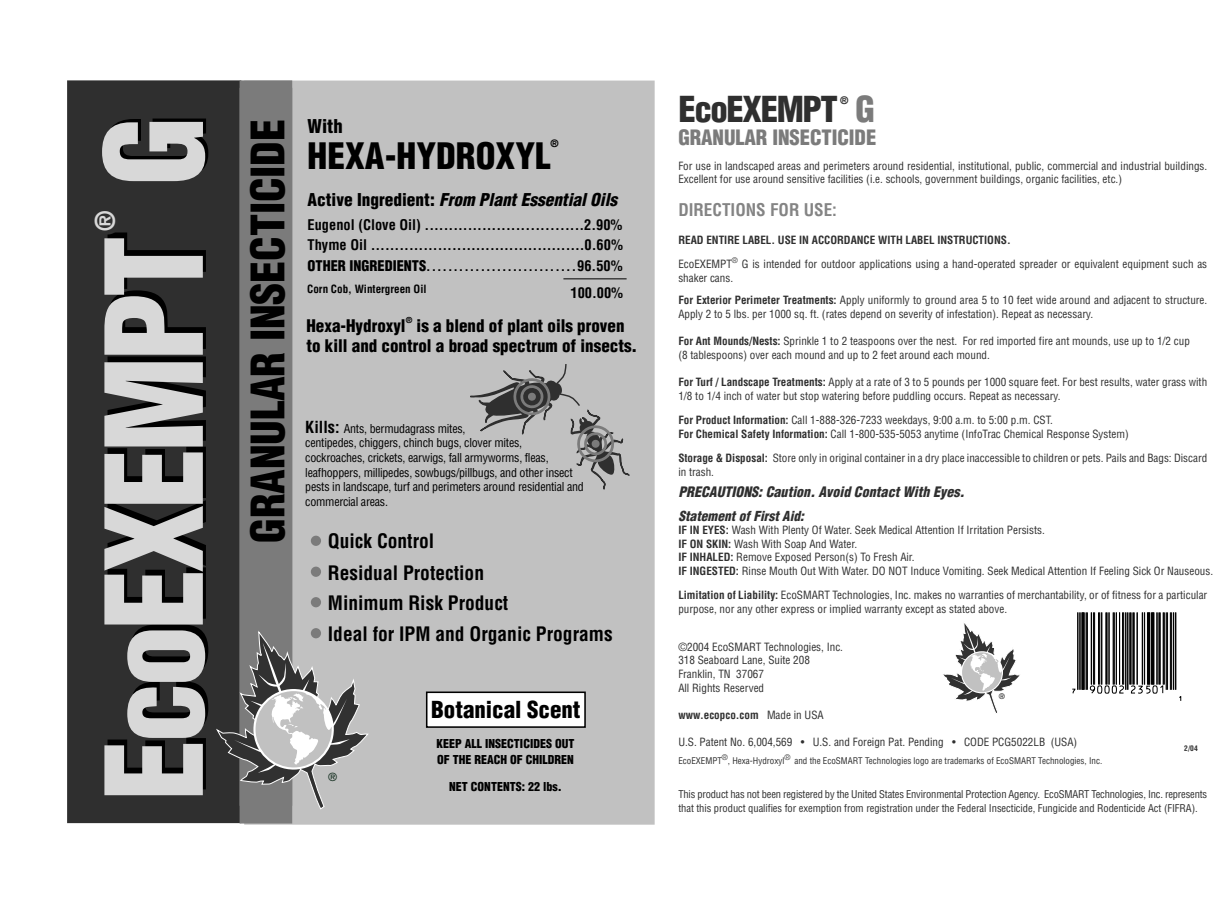
<style>
.page{position:relative;width:1230px;height:918px;background:#fff}
.page>*{position:absolute;margin:0;border:0;box-sizing:border-box;transform-origin:0 0}
.t1{font:900 condensed 131.25px "Helvetica";letter-spacing:-.04em;color:#d8d8d8;scale:.94 1}
.t2{font:900 condensed 45px "Helvetica";letter-spacing:-.005em;color:#000}
.t3{font:900 condensed 35.55px "Helvetica";color:#000}
.t4{font:900 condensed 34.95px "Helvetica";letter-spacing:-.04em;color:#2f2f2f}
.t5{font:900 condensed 34.95px "Helvetica";color:#7b7b7b}
.t6{font:900 condensed 26.1px "Helvetica";color:#313131;scale:.94 1}
.t7{font:900 condensed 26.1px "Helvetica";color:#d8d8d8;scale:.94 1}
.t8{font:900 condensed 22.95px "Helvetica";color:#000}
.t9{font:900 condensed 20.7px "Helvetica";letter-spacing:-.005em;color:#7b7b7b}
.t10{font:700 condensed 19.5px/31px "Helvetica";color:#000}
.t11{font:900 condensed 18.6px "Helvetica";color:#000}
.t12{font:italic 900 condensed 17.25px "Helvetica";color:#000}
.t13{font:700 condensed 17.1px "Helvetica";color:#848484}
.t14{font:900 condensed 16.95px/19.5px "Helvetica";color:#000}
.t15{font:700 condensed 14.4px/19.5px "Helvetica";color:#000}
.t16{font:italic 900 condensed 14.1px "Helvetica";color:#2f2f2f}
.t17{font:700 condensed 13.5px "Helvetica";color:#000}
.t18{font:italic 900 condensed 13.5px "Helvetica";color:#2f2f2f}
.t19{font:condensed 12px/14.5px "Helvetica";letter-spacing:-.02em;color:#000}
.t20{font:900 condensed 12px/16.5px "Helvetica";color:#000}
.t21{font:condensed 11.1px/13.6px "Helvetica";color:#2f2f2f}
.t22{font:700 condensed 11.1px "Helvetica";color:#2f2f2f}
.t23{font:700 condensed 11.1px "Helvetica";color:#000}
.t24{font:700 condensed 10.95px "Helvetica";color:#1f382a}
.t25{font:condensed 10.5px/13.6px "Helvetica";letter-spacing:-.015em;color:#2f2f2f}
.t26{font:900 condensed 10.05px "Helvetica";color:#2f2f2f}
.t27{font:900 condensed 9.9px "Helvetica";color:#000}
.t28{font:condensed 9px "Helvetica";color:#2f2f2f}
.t29{font:900 condensed 7.95px "Helvetica";color:#000}
.t30{font:700 condensed 7.5px "Helvetica";color:#313131}
.t31{font:condensed 7.5px "Helvetica";color:#2f2f2f}
.s1{font-style:normal}
.s2{font-weight:900;font-size:14.4px}
.s3{font-size:14.4px}
.s4{font-weight:700;font-size:16.2px}
.s5{font-weight:700}
.s6{font-weight:400}
</style>
<div class="page">
<div style="left:244px;top:81px;width:410px;height:744px;background:#c1c1c1"></div>
<div style="left:427px;top:692px;width:158px;height:35px;background:#fff"></div>
<div style="left:426px;top:692px;width:160px;height:36px;border:2px solid #000"></div>
<div style="left:67px;top:80px;width:174px;height:743px;background:#2f2f2f"></div>
<svg style="left:470px;top:364px;width:160px;height:125px"></svg>
<div style="left:240px;top:80px;width:52px;height:744px;background:#7b7b7b"></div>
<svg style="left:563px;top:278px;width:64px;height:2px"></svg>
<svg style="left:1072px;top:612px;width:109px;height:89px"></svg>
<div style="left:311px;top:536px;width:10px;height:10px;background:#7b7b7b;border-radius:50%"></div>
<div style="left:311px;top:567px;width:10px;height:10px;background:#7b7b7b;border-radius:50%"></div>
<div style="left:311px;top:597px;width:10px;height:10px;background:#7b7b7b;border-radius:50%"></div>
<div style="left:311px;top:628px;width:10px;height:10px;background:#7b7b7b;border-radius:50%"></div>
<svg style="left:216px;top:631px;width:152px;height:178px"></svg>
<svg style="left:943px;top:623px;width:77px;height:90px"></svg>
<h1 class="t1" style="left:73px;top:801px;width:730px;rotate:-90deg">EcoEXEMPT G</h1>
<h3 class="t7" style="left:89px;top:231px;width:23px;rotate:-90deg">®</h3>
<h3 class="t6" style="left:92px;top:235px;width:23px;rotate:-90deg">®</h3>
<h2 class="t2" style="left:240px;top:543px;width:425px;rotate:-90deg">GRANULAR INSECTICIDE</h2>
<h3 class="t11" style="left:308px;top:115px;width:37px">With</h3>
<h3 class="t3" style="left:308px;top:134px;width:245px">HEXA-HYDROXYL</h3>
<p class="t27" style="left:550px;top:137px;width:10px">®</p>
<h3 class="t12" style="left:308px;top:189px;width:311px"><span class="s1">Active Ingredient:</span> From Plant Essential Oils</h3>
<p class="t15" style="left:308px;top:215px;width:317px">Eugenol (Clove Oil) .................................2.90%<br>Thyme Oil .............................................0.60%</p>
<p class="t17" style="left:308px;top:258px;width:317px"><span class="s2">OTHER INGREDIENTS</span>............................<span class="s3">96.50%</span></p>
<p class="t15" style="left:570px;top:283px;width:54px">100.00%</p>
<p class="t23" style="left:307px;top:282px;width:121px">Corn Cob, Wintergreen Oil</p>
<h3 class="t14" style="left:306px;top:316px;width:101px">Hexa-Hydroxyl</h3>
<p class="t29" style="left:406px;top:315px;width:8px">®</p>
<h3 class="t14" style="left:306px;top:316px;width:332px;text-indent:110px">is a blend of plant oils proven to kill and control a broad spectrum of insects.</h3>
<p class="t19" style="left:305px;top:421px;width:280px"><span class="s4">Kills:</span> Ants, bermudagrass mites,<br>centipedes, chiggers, chinch bugs, clover mites, cockroaches, crickets, earwigs, fall armyworms, fleas, leafhoppers, millipedes, sowbugs/pillbugs, and other insect pests in landscape, turf and perimeters around residential and commercial areas.</p>
<h3 class="t10" style="left:328px;top:525px;width:286px">Quick Control<br>Residual Protection<br>Minimum Risk Product<br>Ideal for IPM and Organic Programs</h3>
<p class="t24" style="left:328px;top:770px;width:11px">®</p>
<h3 class="t8" style="left:431px;top:695px;width:151px">Botanical Scent</h3>
<p class="t20" style="left:437px;top:735px;width:139px">KEEP ALL INSECTICIDES OUT<br>OF THE REACH OF CHILDREN</p>
<p class="t20" style="left:449px;top:779px;width:114px">NET CONTENTS: 22 lbs.</p>
<h3 class="t4" style="left:678px;top:87px;width:161px">EcoEXEMPT</h3>
<p class="t26" style="left:840px;top:94px;width:10px">®</p>
<h3 class="t5" style="left:855px;top:87px;width:21px">G</h3>
<h3 class="t9" style="left:678px;top:125px;width:199px">GRANULAR INSECTICIDE</h3>
<p class="t21" style="left:678px;top:159px;width:530px">For use in landscaped areas and perimeters around residential, institutional, public, commercial and industrial buildings.<br>Excellent for use around sensitive facilities (i.e. schools, government buildings, organic facilities, etc.)</p>
<h3 class="t13" style="left:678px;top:200px;width:160px">DIRECTIONS FOR USE:</h3>
<p class="t21" style="left:678px;top:227px;width:530px;line-height:24.2px"><span class="s5">READ ENTIRE LABEL. USE IN ACCORDANCE WITH LABEL INSTRUCTIONS.<br></span>EcoEXEMPT<sup>®</sup> G is intended for outdoor applications using a hand-operated spreader or equivalent equipment such as</p>
<p class="t21" style="left:678px;top:266px;width:530px;line-height:22.6px">shaker cans.<br><span class="s5">For Exterior Perimeter Treatments:</span> Apply uniformly to ground area 5 to 10 feet wide around and adjacent to structure.</p>
<p class="t21" style="left:678px;top:307px;width:416px">Apply 2 to 5 lbs. per 1000 sq. ft. (rates depend on severity of infestation). Repeat as necessary.</p>
<p class="t21" style="left:678px;top:334px;width:513px"><span class="s5">For Ant Mounds/Nests:</span> Sprinkle 1 to 2 teaspoons over the nest. For red imported fire ant mounds, use up to 1/2 cup (8 tablespoons) over each mound and up to 2 feet around each mound.</p>
<p class="t21" style="left:678px;top:375px;width:530px"><span class="s5">For Turf / Landscape Treatments:</span> Apply at a rate of 3 to 5 pounds per 1000 square feet. For best results, water grass with<br>1/8 to 1/4 inch of water but stop watering before puddling occurs. Repeat as necessary.</p>
<p class="t21" style="left:678px;top:413px;width:452px"><span class="s5">For Product Information:</span> Call 1-888-326-7233 weekdays, 9:00 a.m. to 5:00 p.m. CST.<br><span class="s5">For Chemical Safety Information:</span> Call 1-800-535-5053 anytime (InfoTrac Chemical Response System)</p>
<p class="t21" style="left:678px;top:451px;width:530px"><span class="s5">Storage &amp; Disposal:</span> Store only in original container in a dry place inaccessible to children or pets. Pails and Bags: Discard in trash.</p>
<p class="t16" style="left:678px;top:483px;width:287px">PRECAUTIONS: Caution. Avoid Contact With Eyes.</p>
<p class="t18" style="left:678px;top:507px;width:127px">Statement of First Aid:</p>
<p class="t21" style="left:678px;top:523px;width:536px"><span class="s5">IF IN EYES:</span> Wash With Plenty Of Water. Seek Medical Attention If Irritation Persists.<br><span class="s5">IF ON SKIN:</span> Wash With Soap And Water.<br><span class="s5">IF INHALED:</span> Remove Exposed Person(s) To Fresh Air.<br><span class="s5">IF INGESTED:</span> Rinse Mouth Out With Water. DO NOT Induce Vomiting. Seek Medical Attention If Feeling Sick Or Nauseous.</p>
<p class="t21" style="left:678px;top:588px;width:530px"><span class="s5">Limitation of Liability:</span> EcoSMART Technologies, Inc. makes no warranties of merchantability, or of fitness for a particular purpose, nor any other express or implied warranty except as stated above.</p>
<p class="t21" style="left:678px;top:639px;width:166px">©2004 EcoSMART Technologies, Inc.<br>318 Seaboard Lane, Suite 208<br>Franklin, TN 37067<br>All Rights Reserved</p>
<p class="t22" style="left:678px;top:708px;width:147px">www.ecopco.com <span class="s6">Made in USA</span></p>
<p class="t21" style="left:678px;top:735px;width:400px">U.S. Patent No. 6,004,569 • U.S. and Foreign Pat. Pending • CODE PCG5022LB (USA)</p>
<p class="t28" style="left:678px;top:755px;width:45px">EcoEXEMPT</p>
<p class="t30" style="left:999px;top:692px;width:8px">®</p>
<p class="t30" style="left:1184px;top:743px;width:15px">2/04</p>
<p class="t31" style="left:784px;top:752px;width:7px">®</p>
<p class="t31" style="left:722px;top:752px;width:7px">®</p>
<p class="t28" style="left:794px;top:755px;width:309px">and the EcoSMART Technologies logo are trademarks of EcoSMART Technologies, Inc.</p>
<p class="t25" style="left:678px;top:787px;width:530px">This product has not been registered by the United States Environmental Protection Agency. EcoSMART Technologies, Inc. represents that this product qualifies for exemption from registration under the Federal Insecticide, Fungicide and Rodenticide Act (FIFRA).</p>
<p class="t28" style="left:728px;top:755px;width:58px">, Hexa-Hydroxyl</p>
</div>
